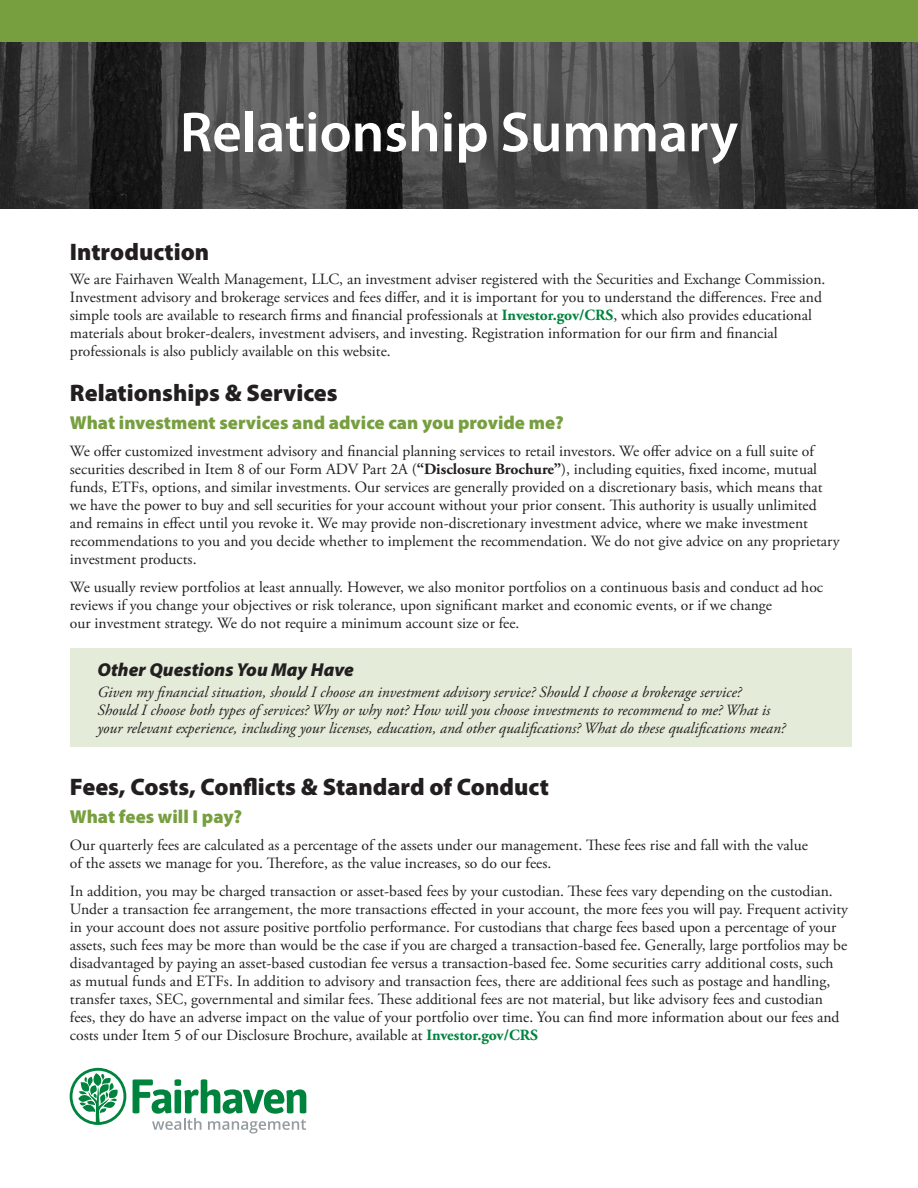
<style>
.page{position:relative;width:918px;height:1188px;background:#fff}
.page>*{position:absolute;margin:0;border:0;box-sizing:border-box;transform-origin:0 0}
.t1{font:600 57px "Myriad Pro";color:#fff}
.t2{font:900 24px "Myriad Pro";color:#231f20}
.t3{font:900 18.75px "Myriad Pro";color:#779f3f}
.t4{font:italic 900 18.75px "Myriad Pro";color:#231f20}
.t5{font:15.6px/18px "Adobe Garamond Pro";color:#231f20}
.t6{font:italic 15.6px/18px "Adobe Garamond Pro";color:#231f20}
.s1{font-weight:700;color:#00843d}
.s2{font-weight:700}
.s3{font-family:"Adobe Garamond LT";font-weight:700;color:#00843d}
</style>
<div class="page">
<div style="left:71px;top:648px;width:781px;height:99px;background:#e4ecd9"></div>
<svg style="left:70px;top:1068px;width:56px;height:57px"></svg>
<svg style="left:133px;top:1079px;width:173px;height:54px"></svg>
<img style="left:0;top:42px;width:918px;height:167px">
<div style="left:0;top:0;width:918px;height:42px;background:#779f3f"></div>
<p class="t1" style="left:180px;top:101px;width:560px">Relationship Summary</p>
<p class="t2" style="left:70px;top:238px;width:141px">Introduction</p>
<p class="t5" style="left:70px;top:271px;width:757px">We are Fairhaven Wealth Management, LLC, an investment adviser registered with the Securities and Exchange Commission.<br>Investment advisory and brokerage services and fees differ, and it is important for you to understand the differences. Free and simple tools are available to research firms and financial professionals at <span class="s1">Investor.gov/CRS</span>, which also provides educational materials about broker-dealers, investment advisers, and investing. Registration information for our firm and financial professionals is also publicly available on this website.</p>
<p class="t2" style="left:70px;top:379px;width:269px">Relationships &amp; Services</p>
<p class="t3" style="left:70px;top:412px;width:495px">What investment services and advice can you provide me?</p>
<p class="t5" style="left:70px;top:442px;width:771px">We offer customized investment advisory and financial planning services to retail investors. We offer advice on a full suite of securities described in Item 8 of our Form ADV Part 2A (<span class="s2">“Disclosure Brochure”</span>), including equities, fixed income, mutual funds, ETFs, options, and similar investments. Our services are generally provided on a discretionary basis, which means that we have the power to buy and sell securities for your account without your prior consent. This authority is usually unlimited and remains in effect until you revoke it. We may provide non-discretionary investment advice, where we make investment recommendations to you and you decide whether to implement the recommendation. We do not give advice on any proprietary investment products.</p>
<p class="t5" style="left:70px;top:579px;width:755px">We usually review portfolios at least annually. However, we also monitor portfolios on a continuous basis and conduct ad hoc reviews if you change your objectives or risk tolerance, upon significant market and economic events, or if we change<br>our investment strategy. We do not require a minimum account size or fee.</p>
<p class="t4" style="left:98px;top:657px;width:258px">Other Questions You May Have</p>
<p class="t6" style="left:98px;top:683px;width:690px">Given my financial situation, should I choose an investment advisory service? Should I choose a brokerage service?<br>Should I choose both types of services? Why or why not? How will you choose investments to recommend to me? What is your relevant experience, including your licenses, education, and other qualifications? What do these qualifications mean?</p>
<p class="t2" style="left:70px;top:773px;width:480px">Fees, Costs, Conflicts &amp; Standard of Conduct</p>
<p class="t3" style="left:70px;top:806px;width:174px">What fees will I pay?</p>
<p class="t5" style="left:70px;top:837px;width:739px">Our quarterly fees are calculated as a percentage of the assets under our management. These fees rise and fall with the value of the assets we manage for you. Therefore, as the value increases, so do our fees.</p>
<p class="t5" style="left:70px;top:883px;width:780px">In addition, you may be charged transaction or asset-based fees by your custodian. These fees vary depending on the custodian.<br>Under a transaction fee arrangement, the more transactions effected in your account, the more fees you will pay. Frequent activity in your account does not assure positive portfolio performance. For custodians that charge fees based upon a percentage of your assets, such fees may be more than would be the case if you are charged a transaction-based fee. Generally, large portfolios may be disadvantaged by paying an asset-based custodian fee versus a transaction-based fee. Some securities carry additional costs, such as mutual funds and ETFs. In addition to advisory and transaction fees, there are additional fees such as postage and handling, transfer taxes, SEC, governmental and similar fees. These additional fees are not material, but like advisory fees and custodian fees, they do have an adverse impact on the value of your portfolio over time. You can find more information about our fees and costs under Item 5 of our Disclosure Brochure, available at <span class="s3">Investor.gov/CRS</span></p>
</div>
